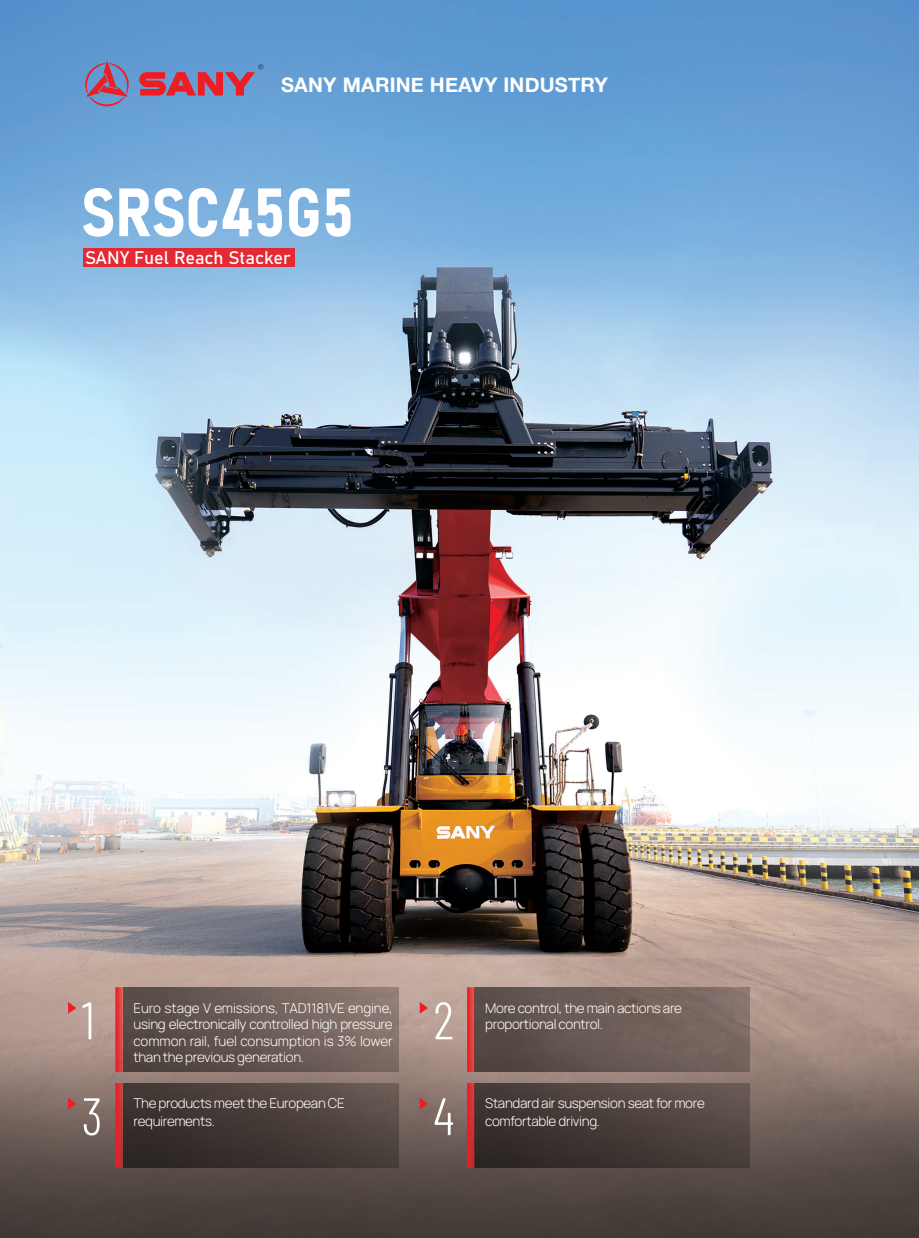
<style>
.page{position:relative;width:919px;height:1238px;background:#fff}
.page>*{position:absolute;margin:0;border:0;box-sizing:border-box;transform-origin:0 0}
.t1{font:700 semi-condensed 67.2px "Bahnschrift S";color:#fff}
.t2{font:300 52.5px "Barlow Condensed";color:#fff}
.t3{font:700 20.1px "Helvetica Neue";letter-spacing:.01em;color:#fff}
.t4{font:18px "Bahnschrift Static";color:#fff}
.t5{font:300 13.5px/16.5px "Manrope";letter-spacing:-.025em;color:#fff}
</style>
<div class="page">
<img style="left:0;top:0;width:918px;height:1237px">
<div style="left:83px;top:248px;width:211px;height:19px;background:#e52932"></div>
<div style="left:123px;top:987px;width:275px;height:85px;background:linear-gradient(to right,#4f4440,#87746d)"></div>
<svg style="left:123px;top:1082px;width:275px;height:85px;background:#463b37"></svg>
<svg style="left:474px;top:1082px;width:276px;height:85px;background:#483d39"></svg>
<div style="left:474px;top:987px;width:276px;height:85px;background:linear-gradient(to right,#544945,#7f6c65)"></div>
<svg style="left:115px;top:987px;width:8px;height:85px"></svg>
<svg style="left:467px;top:987px;width:7px;height:85px"></svg>
<svg style="left:115px;top:1082px;width:8px;height:85px"></svg>
<svg style="left:467px;top:1082px;width:7px;height:85px"></svg>
<svg style="left:68px;top:1001px;width:8px;height:12px"></svg>
<svg style="left:420px;top:1001px;width:8px;height:12px"></svg>
<svg style="left:68px;top:1097px;width:8px;height:12px"></svg>
<svg style="left:420px;top:1097px;width:8px;height:12px"></svg>
<svg style="left:84px;top:61px;width:45px;height:45px;background:#8c749c"></svg>
<svg style="left:139px;top:64px;width:124px;height:32px;background:#9b688b"></svg>
<h3 class="t3" style="left:281px;top:69px;width:328px">SANY MARINE HEAVY INDUSTRY</h3>
<h1 class="t1" style="left:81px;top:158px;width:275px">SRSC45G5</h1>
<h3 class="t4" style="left:85px;top:246px;width:207px">SANY Fuel Reach Stacker</h3>
<h2 class="t2" style="left:82px;top:982px;width:15px">1</h2>
<h2 class="t2" style="left:433px;top:982px;width:22px">2</h2>
<p class="t5" style="left:133px;top:999px;width:261px;text-align:justify">Euro stage V emissions, TAD1181VE engine, using electronically controlled high pressure common rail, fuel consumption is 3% lower than the previous generation.</p>
<p class="t5" style="left:485px;top:999px;width:198px">More control, the main actions are proportional control.</p>
<p class="t5" style="left:133px;top:1093px;width:213px;line-height:18px">The products meet the European CE requirements.</p>
<p class="t5" style="left:485px;top:1093px;width:221px;line-height:18px">Standard air suspension seat for more comfortable driving.</p>
<h2 class="t2" style="left:82px;top:1078px;width:23px">3</h2>
<h2 class="t2" style="left:433px;top:1078px;width:22px">4</h2>
</div>
